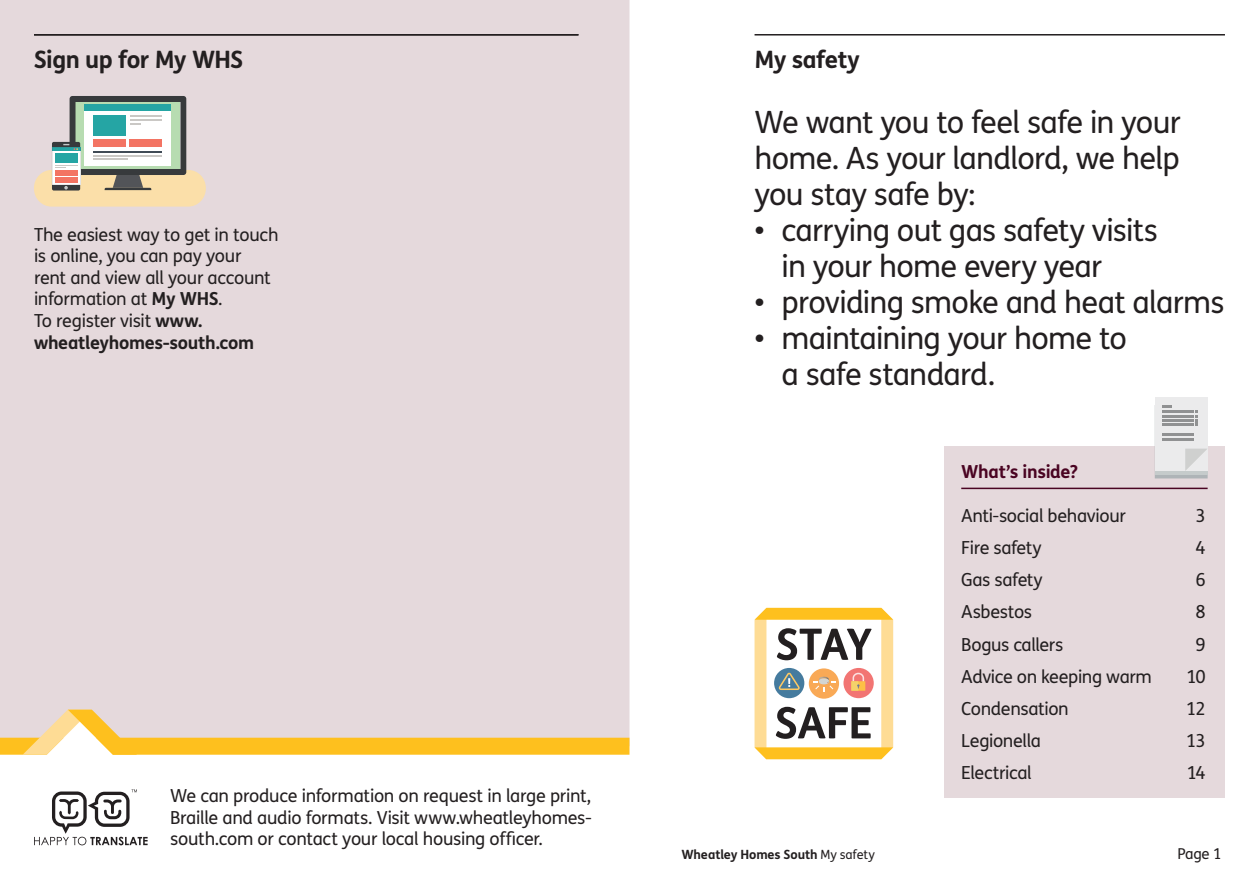
<style>
.page{position:relative;width:1259px;height:893px;background:#fff}
.page>*{position:absolute;margin:0;border:0;box-sizing:border-box;transform-origin:0 0}
._20_5_24-Reg-Section_intro-Black{font:30.75px/36px "FS Me";letter-spacing:-.025em;color:#231f20}
._12_14_4-Regular{font:700 24px "FS Me";letter-spacing:-.025em;color:#231f20}
.Body_Copy_10pt{font:18px/21.6px "FS Me";letter-spacing:-.015em;color:#231f20}
._12_14_4-Regular-2{font:18px "FS Me";letter-spacing:-.02em;color:#231f20}
._16_2_19_2-Regular{font:700 18px "FS Me";letter-spacing:-.02em;color:#4a0422}
._10_12-Regular{font:15px "FS Me";color:#231f20}
._8_5_10_2-Regular{font:700 12.75px "FS Me";letter-spacing:-.005em;color:#231f20}
.s1{font-weight:700}
.s2{font-weight:400}
</style>
<div class="page">
<div style="left:0;top:0;width:629px;height:710px;background:#e5d9dc"></div>
<svg style="left:0;top:710px;width:629px;height:45px;background:#efd196"></svg>
<svg style="left:34px;top:789px;width:114px;height:56px"></svg>
<hr style="left:754px;top:34px;width:471px;height:2px;background:#231f20">
<hr style="left:34px;top:34px;width:544px;height:2px;background:#231f20">
<div style="left:34px;top:170px;width:172px;height:37px;background:#fbdfa9;border-radius:18px"></div>
<div style="left:52px;top:142px;width:28px;height:49px;background:#90856e;border-radius:2px"></div>
<svg style="left:52px;top:96px;width:134px;height:94px"></svg>
<svg style="left:754px;top:608px;width:139px;height:151px"></svg>
<div style="left:944px;top:446px;width:281px;height:352px;background:#e5d9dc"></div>
<div style="left:1154px;top:398px;width:53px;height:73px;background:#ebebec"></div>
<svg style="left:1154px;top:405px;width:53px;height:73px"></svg>
<hr style="left:961px;top:488px;width:246px;height:1px;background:#4a0422">
<p class="_12_14_4-Regular" style="left:34px;top:44px;width:211px">Sign up for My WHS</p>
<p class="Body_Copy_10pt" style="left:34px;top:224px;width:246px">The easiest way to get in touch is online, you can pay your<br>rent and view all your account information at <span class="s1">My WHS</span>.<br>To register visit <span class="s1">www. wheatleyhomes-south.com</span></p>
<p class="Body_Copy_10pt" style="left:170px;top:785px;width:423px;text-align:justify">We can produce information on request in large print, Braille and audio formats. Visit www.wheatleyhomes&shy;south.com or contact your local housing officer.</p>
<p class="_12_14_4-Regular" style="left:754px;top:45px;width:107px">My safety</p>
<p class="_20_5_24-Reg-Section_intro-Black" style="left:754px;top:105px;width:428px;text-align:justify">We want you to feel safe in your home. As your landlord, we help you stay safe by:</p>
<p class="_20_5_24-Reg-Section_intro-Black" style="left:781px;top:213px;width:378px;text-indent:-27px">• carrying out gas safety visits in your home every year</p>
<p class="_20_5_24-Reg-Section_intro-Black" style="left:754px;top:285px;width:471px">• providing smoke and heat alarms</p>
<p class="_20_5_24-Reg-Section_intro-Black" style="left:781px;top:321px;width:347px;text-indent:-27px">• maintaining your home to a safe standard.</p>
<p class="_16_2_19_2-Regular" style="left:961px;top:461px;width:118px">What’s inside?</p>
<p class="_12_14_4-Regular-2" style="left:961px;top:505px;width:166px">Anti-social behaviour</p>
<p class="_12_14_4-Regular-2" style="left:1195px;top:505px;width:12px">3</p>
<p class="_12_14_4-Regular-2" style="left:961px;top:537px;width:82px">Fire safety</p>
<p class="_12_14_4-Regular-2" style="left:1195px;top:537px;width:12px">4</p>
<p class="_12_14_4-Regular-2" style="left:961px;top:569px;width:83px">Gas safety</p>
<p class="_12_14_4-Regular-2" style="left:1195px;top:569px;width:12px">6</p>
<p class="_12_14_4-Regular-2" style="left:961px;top:601px;width:72px">Asbestos</p>
<p class="_12_14_4-Regular-2" style="left:1195px;top:601px;width:12px">8</p>
<p class="_12_14_4-Regular-2" style="left:961px;top:634px;width:104px">Bogus callers</p>
<p class="_12_14_4-Regular-2" style="left:1195px;top:634px;width:12px">9</p>
<p class="_12_14_4-Regular-2" style="left:961px;top:666px;width:192px">Advice on keeping warm</p>
<p class="_12_14_4-Regular-2" style="left:1186px;top:666px;width:21px">10</p>
<p class="_12_14_4-Regular-2" style="left:961px;top:698px;width:109px">Condensation</p>
<p class="_12_14_4-Regular-2" style="left:1186px;top:698px;width:21px">12</p>
<p class="_12_14_4-Regular-2" style="left:961px;top:730px;width:81px">Legionella</p>
<p class="_12_14_4-Regular-2" style="left:1186px;top:730px;width:21px">13</p>
<p class="_12_14_4-Regular-2" style="left:961px;top:763px;width:72px">Electrical</p>
<p class="_12_14_4-Regular-2" style="left:1186px;top:763px;width:20px">14</p>
<p class="_8_5_10_2-Regular" style="left:681px;top:846px;width:195px">Wheatley Homes South <span class="s2">My safety</span></p>
<p class="_10_12-Regular" style="left:1177px;top:845px;width:46px">Page 1</p>
</div>
